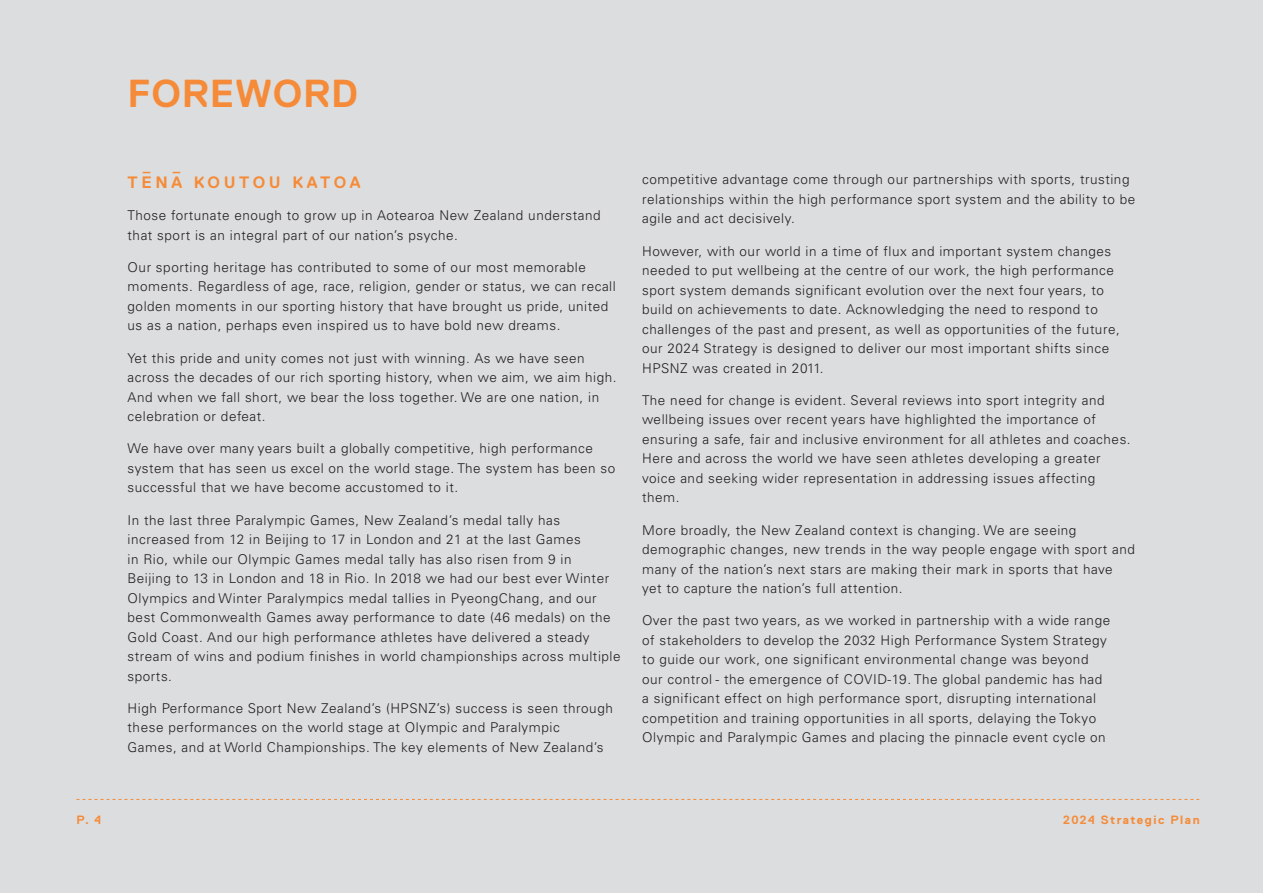
<style>
.page{position:relative;width:1263px;height:893px;background:#dcdddf}
.page>*{position:absolute;margin:0;border:0;box-sizing:border-box;transform-origin:0 0}
.PAGE_HEADERS{font:700 39px "Replica";letter-spacing:.02em;color:#f58b38}
.Body_Copy{font:700 16.5px "Replica";letter-spacing:.22em;color:#f58b38}
.Body_Copy-2{font:300 13.5px/19.5px "Univers LTCYR 45";letter-spacing:.04em;color:#231f20}
.t1{font:700 12px "Replica";letter-spacing:.12em;color:#f58b38}
</style>
<div class="page">
<svg style="left:77px;top:799px;width:1122px;height:1px"></svg>
<p class="PAGE_HEADERS" style="left:128px;top:72px;width:232px">FOREWORD</p>
<p class="Body_Copy" style="left:128px;top:173px;width:234px">TENA KOUTOU KATOA</p>
<p class="Body_Copy-2" style="left:128px;top:205px;width:475px">Those fortunate enough to grow up in Aotearoa New Zealand understand that sport is an integral part of our nation’s psyche.</p>
<p class="Body_Copy-2" style="left:128px;top:257px;width:490px">Our sporting heritage has contributed to some of our most memorable moments. Regardless of age, race, religion, gender or status, we can recall golden moments in our sporting history that have brought us pride, united us as a nation, perhaps even inspired us to have bold new dreams.</p>
<p class="Body_Copy-2" style="left:128px;top:348px;width:490px">Yet this pride and unity comes not just with winning. As we have seen across the decades of our rich sporting history, when we aim, we aim high.<br>And when we fall short, we bear the loss together. We are one nation, in celebration or defeat.</p>
<p class="Body_Copy-2" style="left:128px;top:438px;width:489px">We have over many years built a globally competitive, high performance system that has seen us excel on the world stage. The system has been so successful that we have become accustomed to it.</p>
<p class="Body_Copy-2" style="left:128px;top:510px;width:494px">In the last three Paralympic Games, New Zealand’s medal tally has increased from 12 in Beijing to 17 in London and 21 at the last Games<br>in Rio, while our Olympic Games medal tally has also risen from 9 in<br>Beijing to 13 in London and 18 in Rio. In 2018 we had our best ever Winter Olympics and Winter Paralympics medal tallies in PyeongChang, and our best Commonwealth Games away performance to date (46 medals) on the Gold Coast. And our high performance athletes have delivered a steady stream of wins and podium finishes in world championships across multiple sports.</p>
<p class="Body_Copy-2" style="left:128px;top:698px;width:487px">High Performance Sport New Zealand’s (HPSNZ’s) success is seen through these performances on the world stage at Olympic and Paralympic<br>Games, and at World Championships. The key elements of New Zealand’s</p>
<p class="Body_Copy-2" style="left:642px;top:170px;width:495px">competitive advantage come through our partnerships with sports, trusting relationships within the high performance sport system and the ability to be agile and act decisively.</p>
<p class="Body_Copy-2" style="left:642px;top:241px;width:479px">However, with our world in a time of flux and important system changes needed to put wellbeing at the centre of our work, the high performance sport system demands significant evolution over the next four years, to build on achievements to date. Acknowledging the need to respond to challenges of the past and present, as well as opportunities of the future, our 2024 Strategy is designed to deliver our most important shifts since HPSNZ was created in 2011.</p>
<p class="Body_Copy-2" style="left:642px;top:390px;width:490px">The need for change is evident. Several reviews into sport integrity and wellbeing issues over recent years have highlighted the importance of ensuring a safe, fair and inclusive environment for all athletes and coaches.<br>Here and across the world we have seen athletes developing a greater voice and seeking wider representation in addressing issues affecting them.</p>
<p class="Body_Copy-2" style="left:642px;top:520px;width:494px">More broadly, the New Zealand context is changing. We are seeing demographic changes, new trends in the way people engage with sport and many of the nation’s next stars are making their mark in sports that have yet to capture the nation’s full attention.</p>
<p class="Body_Copy-2" style="left:642px;top:610px;width:470px">Over the past two years, as we worked in partnership with a wide range of stakeholders to develop the 2032 High Performance System Strategy to guide our work, one significant environmental change was beyond our control - the emergence of COVID-19. The global pandemic has had a significant effect on high performance sport, disrupting international competition and training opportunities in all sports, delaying the Tokyo Olympic and Paralympic Games and placing the pinnacle event cycle on</p>
<p class="t1" style="left:77px;top:813px;width:26px">P. 4</p>
<p class="t1" style="left:1063px;top:813px;width:138px">2024 Strategic Plan</p>
</div>
